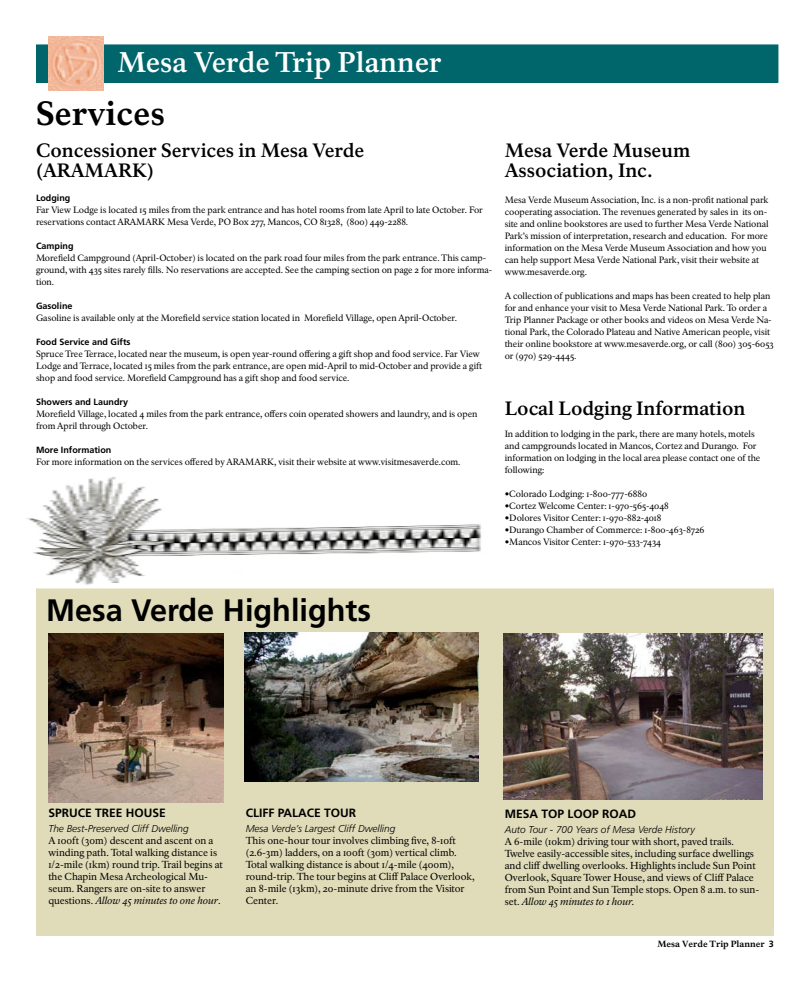
<style>
.page{position:relative;width:810px;height:990px;background:#fff}
.page>*{position:absolute;margin:0;border:0;box-sizing:border-box;transform-origin:0 0}
.t1{font:700 33px "NPS Rawlinson Two";color:#000}
.t2{font:700 31px "Frutiger";color:#000}
.t3{font:700 28px "NPS Rawlinson";letter-spacing:-.005em;color:#fff}
.t4{font:700 19px/20px "NPS Rawlinson";letter-spacing:-.005em;color:#000}
.t5{font:700 12px "Frutiger";color:#000}
.t6{font:10px/12px "NPS Rawlinson";color:#000}
.t7{font:italic 300 10px "Frutiger";color:#000}
.t8{font:9px/12px "NPS Rawlinson";color:#000}
.t9{font:700 9px "Frutiger";color:#000}
.t10{font:700 8.8px "NPS Rawlinson Two";color:#000}
.s1{font-family:"Frutiger";font-weight:700}
.s2{font-style:italic}
.s3{font-family:"Frutiger";font-size:9px}
</style>
<div class="page">
<img style="left:27px;top:477px;width:454px;height:108px">
<div style="left:36px;top:45px;width:742px;height:37px;background:#00666c"></div>
<div style="left:36px;top:44px;width:742px;height:39px;border:1px solid #00666c"></div>
<img style="left:48px;top:37px;width:55px;height:54px">
<div style="left:36px;top:589px;width:738px;height:346px;background:#e0dcb9"></div>
<img style="left:48px;top:633px;width:175px;height:170px">
<img style="left:504px;top:633px;width:258px;height:167px">
<img style="left:244px;top:632px;width:234px;height:150px">
<h3 class="t3" style="left:117px;top:45px;width:326px">Mesa Verde Trip Planner</h3>
<h1 class="t1" style="left:36px;top:93px;width:131px">Services</h1>
<h3 class="t4" style="left:36px;top:140px;width:330px">Concessioner Services in Mesa Verde (ARAMARK)</h3>
<p class="t9" style="left:36px;top:192px;width:36px">Lodging</p>
<p class="t8" style="left:36px;top:204px;width:448px">Far View Lodge is located 15 miles from the park entrance and has hotel rooms from late April to late October. For reservations contact ARAMARK Mesa Verde, PO Box 277, Mancos, CO 81328, (800) 449-2288.</p>
<p class="t9" style="left:36px;top:240px;width:39px">Camping</p>
<p class="t8" style="left:36px;top:252px;width:458px">Morefield Campground (April-October) is located on the park road four miles from the park entrance. This camp&shy;ground, with 435 sites rarely fills. No reservations are accepted. See the camping section on page 2 for more informa&shy;tion.</p>
<p class="t9" style="left:36px;top:300px;width:38px">Gasoline</p>
<p class="t8" style="left:36px;top:312px;width:423px">Gasoline is available only at the Morefield service station located in Morefield Village, open April-October.</p>
<p class="t9" style="left:36px;top:336px;width:96px">Food Service and Gifts</p>
<p class="t8" style="left:36px;top:348px;width:448px">Spruce Tree Terrace, located near the museum, is open year-round offering a gift shop and food service. Far View<br>Lodge and Terrace, located 15 miles from the park entrance, are open mid-April to mid-October and provide a gift shop and food service. Morefield Campground has a gift shop and food service.</p>
<p class="t9" style="left:36px;top:396px;width:94px">Showers and Laundry</p>
<p class="t8" style="left:36px;top:408px;width:443px">Morefield Village, located 4 miles from the park entrance, offers coin operated showers and laundry, and is open from April through October.</p>
<p class="t9" style="left:36px;top:444px;width:77px">More Information</p>
<p class="t8" style="left:36px;top:456px;width:426px">For more information on the services offered by ARAMARK, visit their website at www.visitmesaverde.com.</p>
<h3 class="t4" style="left:505px;top:140px;width:187px">Mesa Verde Museum<br>Association, Inc.</h3>
<p class="t8" style="left:505px;top:194px;width:265px">Mesa Verde Museum Association, Inc. is a non-profit national park cooperating association. The revenues generated by sales in its on&shy;site and online bookstores are used to further Mesa Verde National Park’s mission of interpretation, research and education. For more information on the Mesa Verde Museum Association and how you can help support Mesa Verde National Park, visit their website at www.mesaverde.org.</p>
<p class="t8" style="left:505px;top:290px;width:271px">A collection of publications and maps has been created to help plan for and enhance your visit to Mesa Verde National Park. To order a Trip Planner Package or other books and videos on Mesa Verde Na&shy;tional Park, the Colorado Plateau and Native American people, visit their online bookstore at www.mesaverde.org, or call (800) 305-6053 or (970) 529-4445.</p>
<h3 class="t4" style="left:505px;top:398px;width:242px">Local Lodging Information</h3>
<p class="t8" style="left:505px;top:428px;width:257px">In addition to lodging in the park, there are many hotels, motels and campgrounds located in Mancos, Cortez and Durango. For information on lodging in the local area please contact one of the following:</p>
<p class="t8" style="left:505px;top:488px;width:144px"><span class="s1">•</span>Colorado Lodging: 1-800-777-6880</p>
<p class="t8" style="left:505px;top:500px;width:166px"><span class="s1">•</span>Cortez Welcome Center: 1-970-565-4048</p>
<p class="t8" style="left:505px;top:512px;width:158px"><span class="s1">•</span>Dolores Visitor Center: 1-970-882-4018</p>
<p class="t8" style="left:505px;top:524px;width:201px"><span class="s1">•</span>Durango Chamber of Commerce: 1-800-463-8726</p>
<p class="t8" style="left:505px;top:536px;width:158px"><span class="s1">•</span>Mancos Visitor Center: 1-970-533-7434</p>
<h2 class="t2" style="left:46px;top:592px;width:327px">Mesa Verde Highlights</h2>
<h3 class="t5" style="left:48px;top:806px;width:119px">SPRUCE TREE HOUSE</h3>
<p class="t7" style="left:48px;top:823px;width:142px">The Best-Preserved Cliff Dwelling</p>
<p class="t6" style="left:48px;top:835px;width:176px">A 100ft (30m) descent and ascent on a winding path. Total walking distance is 1/2-mile (1km) round trip. Trail begins at the Chapin Mesa Archeological Mu&shy;seum. Rangers are on-site to answer questions. <span class="s2">Allow 45 minutes to one hour</span>.</p>
<h3 class="t5" style="left:246px;top:806px;width:112px">CLIFF PALACE TOUR</h3>
<p class="t7" style="left:246px;top:823px;width:151px">Mesa Verde’s Largest Cliff Dwelling</p>
<p class="t6" style="left:246px;top:834px;width:230px">This one-hour tour involves climbing five, 8-10ft (2.6-3m) ladders, on a 100ft (30m) vertical climb.<br>Total walking distance is about 1/4-mile (400m), round-trip. The tour begins at Cliff Palace Overlook, an 8-mile (13km), 20-minute drive from the Visitor Center.</p>
<h3 class="t5" style="left:505px;top:806px;width:133px">MESA TOP LOOP ROAD</h3>
<p class="t7" style="left:505px;top:823px;width:192px">Auto Tour - 700 Years of Mesa Verde History</p>
<p class="t6" style="left:505px;top:835px;width:256px">A 6-mile (10km) driving tour with short, paved trails.<br>Twelve easily-accessible sites, including surface dwellings and cliff dwelling overlooks. Highlights include Sun Point Overlook, Square Tower House, and views of Cliff Palace from Sun Point and Sun Temple stops. Open 8 a.m. to sun&shy;set. <span class="s2">Allow 45 minutes to 1 hour.</span></p>
<p class="t10" style="left:658px;top:939px;width:118px">Mesa Verde Trip Planner <span class="s3">3</span></p>
</div>
